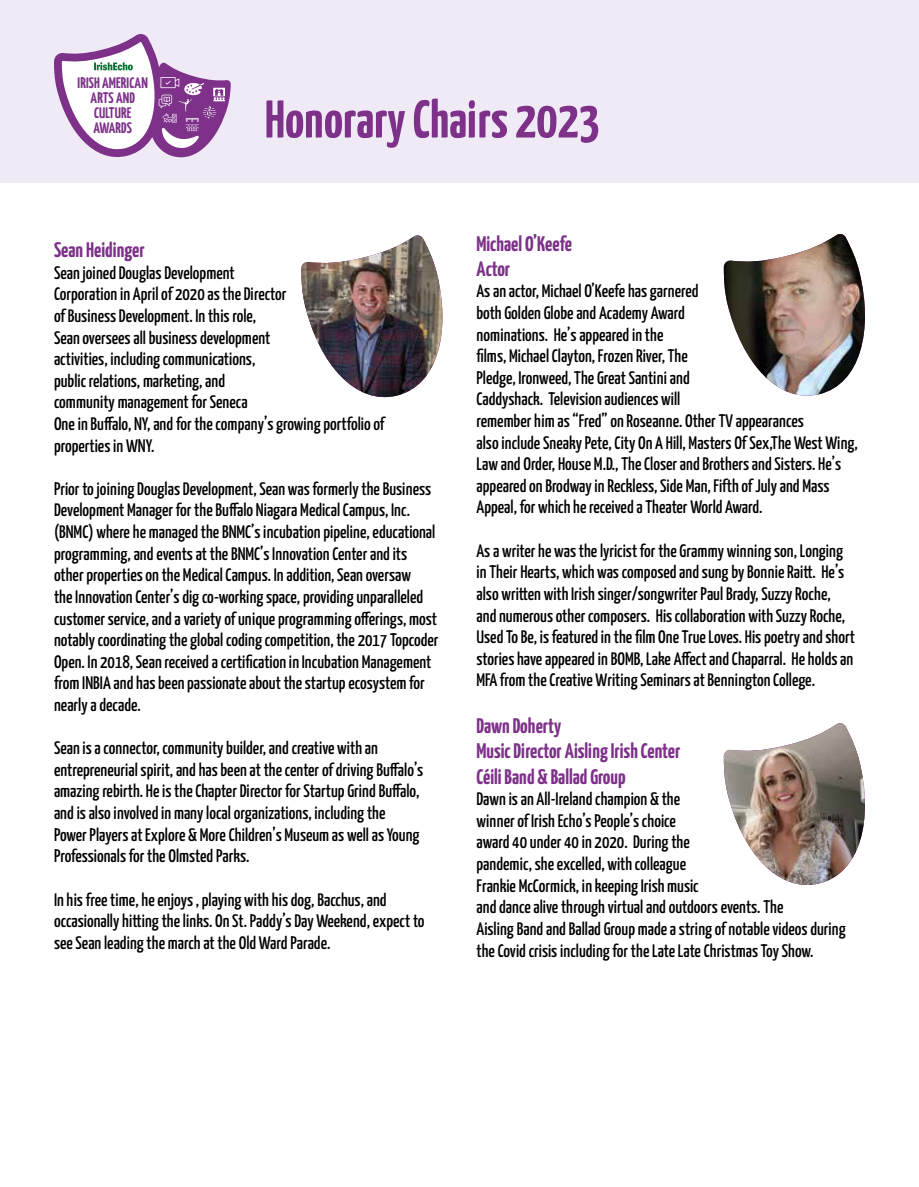
<style>
.page{position:relative;width:919px;height:1187px;background:#fff}
.page>*{position:absolute;margin:0;border:0;box-sizing:border-box;transform-origin:0 0}
.t1{font:200 52.95px "Yanone Kaffeesatz";color:#7d3189}
.t2{font:200 21px/25.2px "Yanone Kaffeesatz";color:#7d3189}
.t3{font:500 18px/21.6px "Yanone Kaffeesatz";color:#000}
.t4{font:200 15.15px/15.1px "Yanone Kaffeesatz";letter-spacing:.01em;color:#7d3189;text-align:center}
</style>
<div class="page">
<div style="left:0;top:0;width:918px;height:183px;background:#f0eaf6"></div>
<svg style="left:54px;top:34px;width:177px;height:124px"></svg>
<img style="left:723px;top:723px;width:142px;height:162px">
<img style="left:301px;top:235px;width:141px;height:163px">
<img style="left:723px;top:234px;width:142px;height:162px">
<p class="t4" style="left:78px;top:74px;width:72px">IRISH AMERICAN<br>ARTS AND<br>CULTURE<br>AWARDS</p>
<h1 class="t1" style="left:265px;top:81px;width:336px">Honorary Chairs 2023</h1>
<p class="t2" style="left:54px;top:236px;width:92px">Sean Heidinger</p>
<p class="t3" style="left:54px;top:260px;width:332px">Sean joined Douglas Development<br>Corporation in April of 2020 as the Director<br>of Business Development. In this role,<br>Sean oversees all business development<br>activities, including communications,<br>public relations, marketing, and<br>community management for Seneca<br>One in Buffalo, NY, and for the company’s growing portfolio of properties in WNY.</p>
<p class="t3" style="left:54px;top:476px;width:386px">Prior to joining Douglas Development, Sean was formerly the Business Development Manager for the Buffalo Niagara Medical Campus, Inc. (BNMC) where he managed the BNMC’s incubation pipeline, educational programming, and events at the BNMC’s Innovation Center and its other properties on the Medical Campus. In addition, Sean oversaw<br>the Innovation Center’s dig co-working space, providing unparalleled customer service, and a variety of unique programming offerings, most notably coordinating the global coding competition, the 2017 Topcoder Open. In 2018, Sean received a certification in Incubation Management from INBIA and has been passionate about the startup ecosystem for nearly a decade.</p>
<p class="t3" style="left:54px;top:736px;width:371px">Sean is a connector, community builder, and creative with an entrepreneurial spirit, and has been at the center of driving Buffalo’s amazing rebirth. He is the Chapter Director for Startup Grind Buffalo, and is also involved in many local organizations, including the<br>Power Players at Explore &amp; More Children’s Museum as well as Young Professionals for the Olmsted Parks.</p>
<p class="t3" style="left:54px;top:887px;width:372px">In his free time, he enjoys , playing with his dog, Bacchus, and occasionally hitting the links. On St. Paddy’s Day Weekend, expect to see Sean leading the march at the Old Ward Parade.</p>
<p class="t2" style="left:476px;top:229px;width:97px">Michael O’Keefe<br>Actor</p>
<p class="t3" style="left:476px;top:279px;width:383px">As an actor, Michael O’Keefe has garnered<br>both Golden Globe and Academy Award<br>nominations. He’s appeared in the<br>films, Michael Clayton, Frozen River, The<br>Pledge, Ironweed, The Great Santini and<br>Caddyshack. Television audiences will<br>remember him as “Fred” on Roseanne. Other TV appearances<br>also include Sneaky Pete, City On A Hill, Masters Of Sex,The West Wing, Law and Order, House M.D., The Closer and Brothers and Sisters. He’s appeared on Brodway in Reckless, Side Man, Fifth of July and Mass Appeal, for which he received a Theater World Award.</p>
<p class="t3" style="left:476px;top:538px;width:380px">As a writer he was the lyricist for the Grammy winning son, Longing in Their Hearts, which was composed and sung by Bonnie Raitt. He’s also written with Irish singer/songwriter Paul Brady, Suzzy Roche, and numerous other composers. His collaboration with Suzzy Roche, Used To Be, is featured in the film One True Loves. His poetry and short stories have appeared in BOMB, Lake Affect and Chaparral. He holds an MFA from the Creative Writing Seminars at Bennington College.</p>
<p class="t2" style="left:476px;top:711px;width:205px">Dawn Doherty<br>Music Director Aisling Irish Center<br>Céili Band &amp; Ballad Group</p>
<p class="t3" style="left:476px;top:787px;width:371px">Dawn is an All-Ireland champion &amp; the<br>winner of Irish Echo’s People’s choice<br>award 40 under 40 in 2020. During the<br>pandemic, she excelled, with colleague<br>Frankie McCormick, in keeping Irish music<br>and dance alive through virtual and outdoors events. The<br>Aisling Band and Ballad Group made a string of notable videos during the Covid crisis including for the Late Late Christmas Toy Show.</p>
</div>
